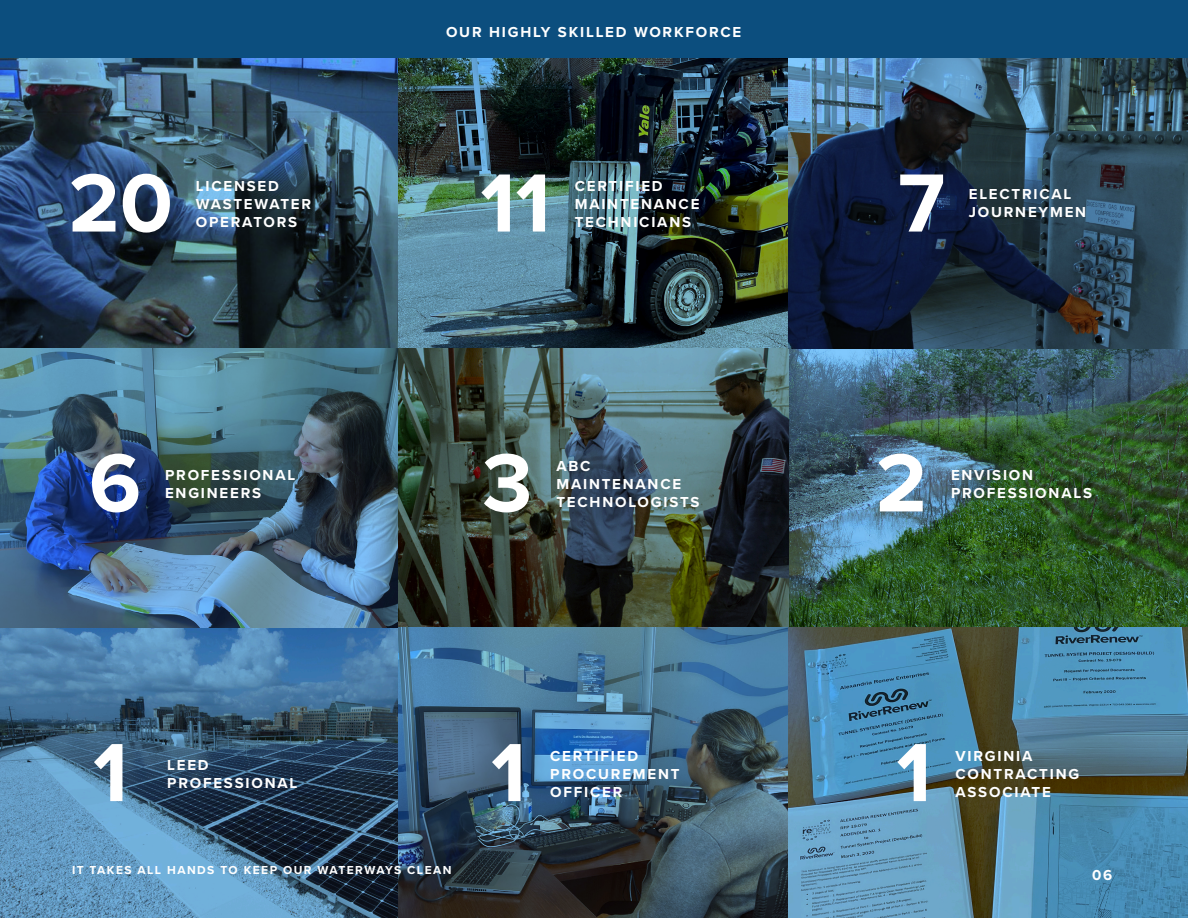
<style>
.page{position:relative;width:1188px;height:918px;background:#fff}
.page>*{position:absolute;margin:0;border:0;box-sizing:border-box;transform-origin:0 0}
.Sub_Head{font:700 85.5px "Proxima Nova";color:#fff}
.Sub_Head-2{font:700 15px "Proxima Nova";letter-spacing:.12em;color:#fff}
.t1{font:700 12px "Proxima Nova";letter-spacing:.12em;color:#fff}
</style>
<div class="page">
<img style="left:0;top:58px;width:1188px;height:860px">
<div style="left:0;top:0;width:1188px;height:58px;background:#0c4e7e"></div>
<p class="Sub_Head-2" style="left:446px;top:21px;width:297px">OUR HIGHLY SKILLED WORKFORCE</p>
<p class="Sub_Head" style="left:69px;top:139px;width:106px">20</p>
<p class="Sub_Head-2" style="left:196px;top:175px;width:85px">LICENSED</p>
<p class="Sub_Head-2" style="left:196px;top:193px;width:117px">WASTEWATER</p>
<p class="Sub_Head-2" style="left:196px;top:211px;width:103px">OPERATORS</p>
<p class="Sub_Head" style="left:480px;top:139px;width:72px">11</p>
<p class="Sub_Head-2" style="left:575px;top:175px;width:89px">CERTIFIED</p>
<p class="Sub_Head-2" style="left:575px;top:193px;width:126px">MAINTENANCE</p>
<p class="Sub_Head-2" style="left:575px;top:211px;width:118px">TECHNICIANS</p>
<p class="Sub_Head" style="left:898px;top:139px;width:48px">7</p>
<p class="Sub_Head-2" style="left:969px;top:183px;width:104px">ELECTRICAL</p>
<p class="Sub_Head-2" style="left:969px;top:201px;width:119px">JOURNEYMEN</p>
<p class="Sub_Head" style="left:89px;top:419px;width:53px">6</p>
<p class="Sub_Head-2" style="left:165px;top:464px;width:132px">PROFESSIONAL</p>
<p class="Sub_Head-2" style="left:165px;top:482px;width:98px">ENGINEERS</p>
<p class="Sub_Head" style="left:482px;top:419px;width:52px">3</p>
<p class="Sub_Head-2" style="left:556px;top:455px;width:36px">ABC</p>
<p class="Sub_Head-2" style="left:556px;top:473px;width:126px">MAINTENANCE</p>
<p class="Sub_Head-2" style="left:556px;top:491px;width:145px">TECHNOLOGISTS</p>
<p class="Sub_Head" style="left:876px;top:419px;width:53px">2</p>
<p class="Sub_Head-2" style="left:951px;top:464px;width:84px">ENVISION</p>
<p class="Sub_Head-2" style="left:951px;top:482px;width:143px">PROFESSIONALS</p>
<p class="Sub_Head" style="left:93px;top:709px;width:37px">1</p>
<p class="Sub_Head-2" style="left:167px;top:753px;width:43px">LEED</p>
<p class="Sub_Head-2" style="left:167px;top:771px;width:132px">PROFESSIONAL</p>
<p class="Sub_Head" style="left:491px;top:709px;width:37px">1</p>
<p class="Sub_Head-2" style="left:550px;top:744px;width:89px">CERTIFIED</p>
<p class="Sub_Head-2" style="left:550px;top:762px;width:131px">PROCUREMENT</p>
<p class="Sub_Head-2" style="left:550px;top:780px;width:74px">OFFICER</p>
<p class="Sub_Head" style="left:896px;top:709px;width:37px">1</p>
<p class="Sub_Head-2" style="left:956px;top:744px;width:78px">VIRGINIA</p>
<p class="Sub_Head-2" style="left:956px;top:762px;width:125px">CONTRACTING</p>
<p class="Sub_Head-2" style="left:956px;top:780px;width:97px">ASSOCIATE</p>
<p class="t1" style="left:72px;top:861px;width:381px">IT TAKES ALL HANDS TO KEEP OUR WATERWAYS CLEAN</p>
<p class="Sub_Head-2" style="left:1092px;top:863px;width:22px">06</p>
</div>
